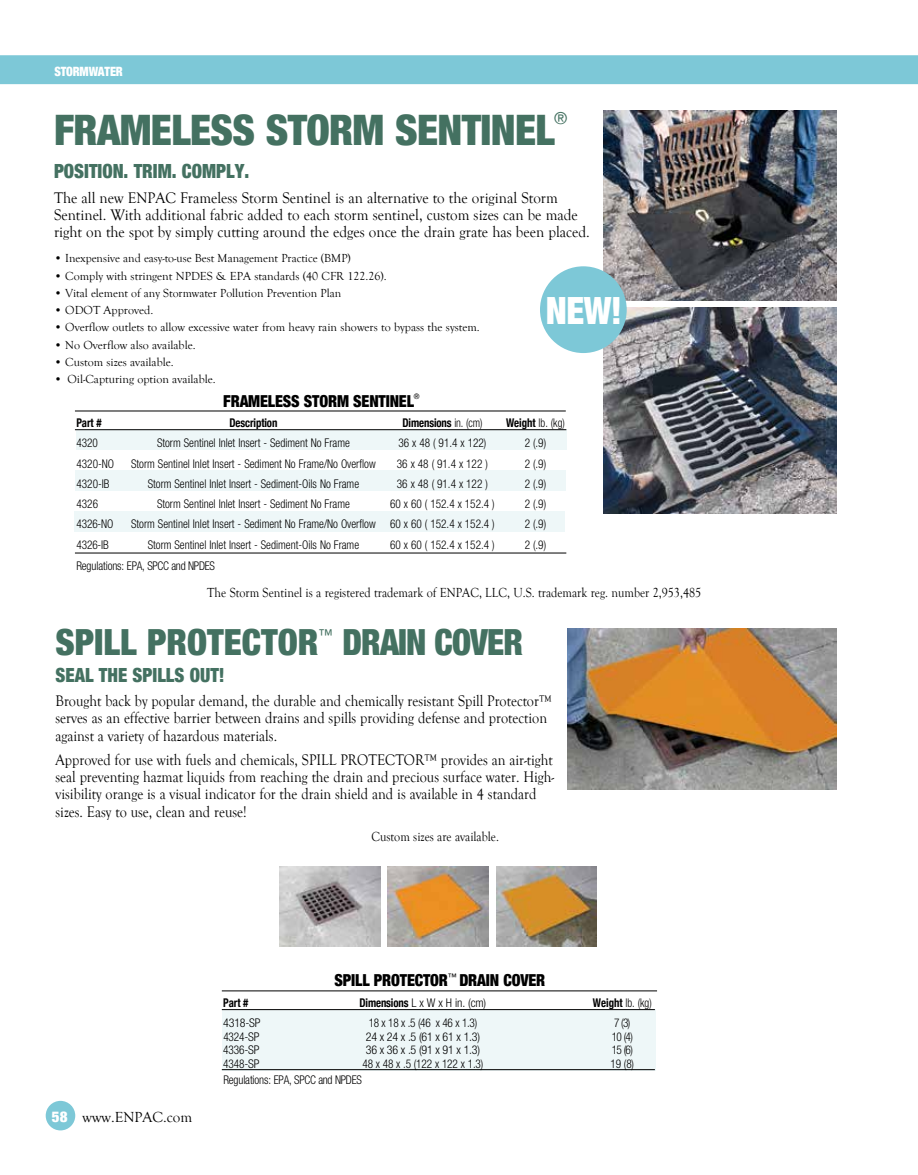
<style>
.page{position:relative;width:918px;height:1175px;background:#fff}
.page>*{position:absolute;margin:0;border:0;box-sizing:border-box;transform-origin:0 0}
.t1{font:900 condensed 42px "Helvetica Neue";letter-spacing:-.015em;color:#447161}
.t2{font:900 condensed 37.5px "Helvetica Neue";color:#fff;scale:.95 1}
.t3{font:900 condensed 36px "Helvetica Neue";color:#447161}
.t4{font:900 condensed 36px "Helvetica Neue";letter-spacing:-.025em;color:#447161;scale:.95 1}
.t5{font:900 condensed 19.5px "Helvetica Neue";color:#447161;scale:.95 1}
.t6{font:900 condensed 16.5px "Helvetica Neue";letter-spacing:-.01em;color:#000;scale:.96 1}
.t7{font:16.5px "Helvetica Neue";color:#447161}
.t8{font:15.75px/17.2px "Goudy Old Style T";color:#000;scale:.9 1}
.t9{font:15.75px/17.2px "Goudy Old Style T";color:#000;scale:.95 1}
.t10{font:15px "Goudy Old Style T";color:#000}
.t11{font:15px "Helvetica Neue";color:#447161;scale:.95 1}
.t12{font:13.5px "Goudy Old Style T";color:#000;scale:.9 1}
.t13{font:900 condensed 12.75px "Helvetica Neue";letter-spacing:-.015em;color:#fff;scale:.95 1}
.t14{font:300 condensed 12px "Helvetica Neue";color:#000;scale:.94 1}
.t15{font:12px "Goudy Old Style T";color:#000}
.t16{font:300 condensed 12px "Helvetica Neue";color:#000}
.t17{font:300 condensed 12px "Helvetica Neue";letter-spacing:-.025em;color:#000;scale:.94 1}
.t18{font:700 condensed 12px "Helvetica Neue";letter-spacing:-.01em;color:#000;scale:.9 1}
.t19{font:300 condensed 12px "Helvetica Neue";color:#000;scale:.9 1}
.t20{font:7.5px "Helvetica Neue";color:#000;scale:.96 1}
.s1{font-weight:300}
.s2{font-weight:700}
.s3{font-family:"Helvetica Neue";font-weight:900;font-stretch:condensed;color:#fff}
</style>
<div class="page">
<img style="left:603px;top:111px;width:234px;height:189px">
<div style="left:74px;top:511px;width:490px;height:20px;background:#eef7f8"></div>
<div style="left:75px;top:470px;width:491px;height:20px;background:#eef7f8"></div>
<div style="left:46px;top:1100px;width:29px;height:30px;background:#7dc8d7;border-radius:50%"></div>
<div style="left:0;top:55px;width:918px;height:29px;background:#7dc8d7"></div>
<img style="left:567px;top:628px;width:269px;height:162px">
<img style="left:280px;top:866px;width:100px;height:80px">
<img style="left:388px;top:866px;width:101px;height:80px">
<img style="left:496px;top:866px;width:101px;height:80px">
<div style="left:223px;top:1009px;width:433px;height:61px;background:#eef7f8"></div>
<hr style="left:222px;top:1009px;width:433px;height:1px;background:#000">
<hr style="left:222px;top:990px;width:435px;height:1px;background:#000">
<hr style="left:222px;top:1069px;width:433px;height:1px;background:#000">
<div style="left:76px;top:429px;width:490px;height:21px;background:#eef7f8"></div>
<hr style="left:75px;top:429px;width:491px;height:1px;background:#000">
<hr style="left:75px;top:410px;width:491px;height:1px;background:#000">
<hr style="left:75px;top:552px;width:491px;height:1px;background:#000">
<img style="left:603px;top:308px;width:234px;height:205px">
<div style="left:540px;top:266px;width:87px;height:87px;background:#7dc8d7;border-radius:50%"></div>
<p class="t13" style="left:54px;top:61px;width:74px">STORMWATER</p>
<h1 class="t1" style="left:54px;top:95px;width:502px">FRAMELESS STORM SENTINEL</h1>
<h3 class="t7" style="left:554px;top:106px;width:15px">®</h3>
<h3 class="t5" style="left:54px;top:155px;width:207px">POSITION. TRIM. COMPLY.</h3>
<p class="t9" style="left:54px;top:189px;width:566px">The all new ENPAC Frameless Storm Sentinel is an alternative to the original Storm<br>Sentinel. With additional fabric added to each storm sentinel, custom sizes can be made right on the spot by simply cutting around the edges once the drain grate has been placed.</p>
<p class="t15" style="left:54px;top:252px;width:298px">• Inexpensive and easy-to-use Best Management Practice (BMP)</p>
<p class="t15" style="left:54px;top:269px;width:334px">• Comply with stringent NPDES &amp; EPA standards (40 CFR 122.26).</p>
<p class="t15" style="left:54px;top:286px;width:289px">• Vital element of any Stormwater Pollution Prevention Plan</p>
<p class="t15" style="left:54px;top:304px;width:101px">• ODOT Approved.</p>
<p class="t15" style="left:54px;top:321px;width:427px">• Overflow outlets to allow excessive water from heavy rain showers to bypass the system.</p>
<p class="t15" style="left:54px;top:338px;width:143px">• No Overflow also available.</p>
<p class="t15" style="left:54px;top:355px;width:121px">• Custom sizes available.</p>
<p class="t15" style="left:54px;top:372px;width:163px">• Oil-Capturing option available.</p>
<h3 class="t6" style="left:223px;top:387px;width:200px">FRAMELESS STORM SENTINEL</h3>
<p class="t20" style="left:414px;top:391px;width:7px">®</p>
<h2 class="t2" style="left:546px;top:280px;width:82px">NEW!</h2>
<p class="t18" style="left:76px;top:413px;width:29px">Part #</p>
<p class="t18" style="left:230px;top:413px;width:55px">Description</p>
<p class="t18" style="left:403px;top:413px;width:90px">Dimensions <span class="s1">in. (cm)</span></p>
<p class="t19" style="left:506px;top:416px;width:67px"><span class="s2">Weight</span> lb. (kg)</p>
<p class="t14" style="left:76px;top:436px;width:24px">4320</p>
<p class="t14" style="left:157px;top:436px;width:207px">Storm Sentinel Inlet Insert - Sediment No Frame</p>
<p class="t14" style="left:398px;top:436px;width:95px">36 x 48 ( 91.4 x 122)</p>
<p class="t14" style="left:525px;top:436px;width:24px">2 (.9)</p>
<p class="t14" style="left:76px;top:456px;width:42px">4320-NO</p>
<p class="t14" style="left:131px;top:456px;width:262px">Storm Sentinel Inlet Insert - Sediment No Frame/No Overflow</p>
<p class="t14" style="left:397px;top:456px;width:98px">36 x 48 ( 91.4 x 122 )</p>
<p class="t14" style="left:525px;top:456px;width:24px">2 (.9)</p>
<p class="t14" style="left:76px;top:477px;width:37px">4320-IB</p>
<p class="t14" style="left:148px;top:477px;width:226px">Storm Sentinel Inlet Insert - Sediment-Oils No Frame</p>
<p class="t14" style="left:397px;top:477px;width:98px">36 x 48 ( 91.4 x 122 )</p>
<p class="t14" style="left:525px;top:477px;width:24px">2 (.9)</p>
<p class="t14" style="left:76px;top:497px;width:25px">4326</p>
<p class="t14" style="left:157px;top:497px;width:207px">Storm Sentinel Inlet Insert - Sediment No Frame</p>
<p class="t14" style="left:390px;top:497px;width:113px">60 x 60 ( 152.4 x 152.4 )</p>
<p class="t14" style="left:525px;top:497px;width:24px">2 (.9)</p>
<p class="t14" style="left:76px;top:517px;width:41px">4326-NO</p>
<p class="t14" style="left:131px;top:517px;width:388px">Storm Sentinel Inlet Insert - Sediment No Frame/No Overflow 60 x 60 ( 152.4 x 152.4 )</p>
<p class="t14" style="left:525px;top:517px;width:24px">2 (.9)</p>
<p class="t14" style="left:76px;top:537px;width:36px">4326-IB</p>
<p class="t14" style="left:148px;top:537px;width:226px">Storm Sentinel Inlet Insert - Sediment-Oils No Frame</p>
<p class="t14" style="left:390px;top:537px;width:113px">60 x 60 ( 152.4 x 152.4 )</p>
<p class="t14" style="left:525px;top:537px;width:24px">2 (.9)</p>
<p class="t17" style="left:76px;top:559px;width:149px">Regulations: EPA, SPCC and NPDES</p>
<p class="t12" style="left:207px;top:585px;width:550px">The Storm Sentinel is a registered trademark of ENPAC, LLC, U.S. trademark reg. number 2,953,485</p>
<h3 class="t3" style="left:55px;top:612px;width:264px">SPILL PROTECTOR</h3>
<p class="t11" style="left:318px;top:624px;width:16px">™</p>
<h3 class="t4" style="left:342px;top:612px;width:192px">DRAIN COVER</h3>
<h3 class="t5" style="left:55px;top:659px;width:180px">SEAL THE SPILLS OUT!</h3>
<h3 class="t8" style="left:55px;top:692px;width:553px">Brought back by popular demand, the durable and chemically resistant Spill Protector™ serves as an effective barrier between drains and spills providing defense and protection against a variety of hazardous materials.</h3>
<p class="t8" style="left:55px;top:751px;width:556px">Approved for use with fuels and chemicals, SPILL PROTECTOR™ provides an air-tight seal preventing hazmat liquids from reaching the drain and precious surface water. High&shy;visibility orange is a visual indicator for the drain shield and is available in 4 standard sizes. Easy to use, clean and reuse!</p>
<p class="t12" style="left:371px;top:829px;width:143px">Custom sizes are available.</p>
<h3 class="t6" style="left:335px;top:966px;width:221px">SPILL PROTECTOR<sup>™</sup> DRAIN COVER</h3>
<p class="t10" style="left:52px;top:1108px;width:142px"><span class="s3">58</span> www.ENPAC.com</p>
<p class="t18" style="left:223px;top:992px;width:29px">Part #</p>
<p class="t16" style="left:359px;top:995px;width:128px"><span class="s2">Dimensions</span> L x W x H in. (cm)</p>
<p class="t19" style="left:593px;top:995px;width:67px"><span class="s2">Weight</span> lb. (kg)</p>
<p class="t16" style="left:223px;top:1016px;width:39px">4318-SP</p>
<p class="t14" style="left:369px;top:1016px;width:117px">18 x 18 x .5 (46 x 46 x 1.3)</p>
<p class="t14" style="left:614px;top:1016px;width:19px">7 (3)</p>
<p class="t14" style="left:223px;top:1029px;width:40px">4324-SP</p>
<p class="t16" style="left:366px;top:1029px;width:116px">24 x 24 x .5 (61 x 61 x 1.3)</p>
<p class="t14" style="left:612px;top:1029px;width:24px">10 (4)</p>
<p class="t14" style="left:223px;top:1043px;width:40px">4336-SP</p>
<p class="t16" style="left:366px;top:1043px;width:116px">36 x 36 x .5 (91 x 91 x 1.3)</p>
<p class="t14" style="left:612px;top:1043px;width:24px">15 (6)</p>
<p class="t14" style="left:223px;top:1056px;width:40px">4348-SP</p>
<p class="t14" style="left:362px;top:1056px;width:130px">48 x 48 x .5 (122 x 122 x 1.3)</p>
<p class="t14" style="left:610px;top:1056px;width:27px">19 (8)</p>
<p class="t17" style="left:223px;top:1073px;width:149px">Regulations: EPA, SPCC and NPDES</p>
</div>
